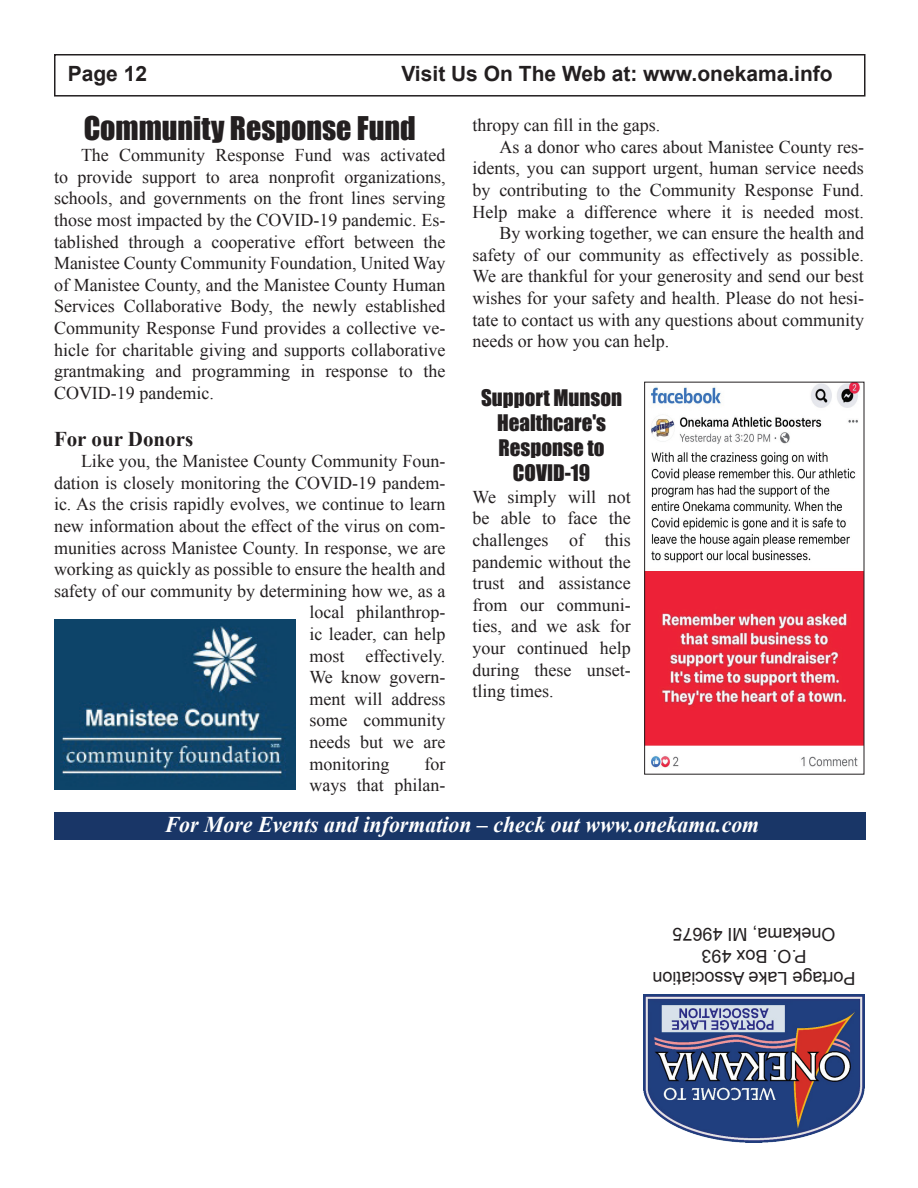
<style>
.page{position:relative;width:918px;height:1188px;background:#fff}
.page>*{position:absolute;margin:0;border:0;box-sizing:border-box;transform-origin:0 0}
.t1{font:30px "Impact";color:#231f20}
.t2{font:italic 700 22.5px "Times New Roman";color:#fff}
.t3{font:21px/25.2px "Impact";color:#231f20;text-align:center}
.t4{font:700 21px "Arial";color:#231f20}
.t5{font:700 21px "Times New Roman";color:#231f20}
.t6{font:18px/21.6px "Times New Roman";color:#231f20;text-align:justify}
.t7{font:18px/21.6px "Arial";color:#231f20;text-align:center}
</style>
<div class="page">
<div style="left:54px;top:54px;width:812px;height:43px;border:2px solid #231f20"></div>
<img style="left:643px;top:994px;width:222px;height:149px">
<div style="left:54px;top:812px;width:812px;height:28px;background:#193667"></div>
<img style="left:54px;top:619px;width:242px;height:171px">
<img style="left:646px;top:384px;width:216px;height:384px">
<div style="left:644px;top:382px;width:220px;height:393px;border:1px solid #231f20"></div>
<p class="t4" style="left:68px;top:58px;width:81px">Page 12</p>
<p class="t4" style="left:401px;top:58px;width:433px">Visit Us On The Web at: www.onekama.info</p>
<h1 class="t1" style="left:84px;top:104px;width:334px">Community Response Fund</h1>
<p class="t6" style="left:54px;top:144px;width:393px;text-indent:27px">The Community Response Fund was activated to provide support to area nonprofit organizations, schools, and governments on the front lines serving those most impacted by the COVID-19 pandemic. Es&shy;tablished through a cooperative effort between the Manistee County Community Foundation, United Way of Manistee County, and the Manistee County Human Services Collaborative Body, the newly established Community Response Fund provides a collective ve&shy;hicle for charitable giving and supports collaborative grantmaking and programming in response to the COVID-19 pandemic.</p>
<p class="t5" style="left:54px;top:423px;width:141px">For our Donors</p>
<p class="t6" style="left:81px;top:450px;width:366px">Like you, the Manistee County Community Foun-</p>
<p class="t6" style="left:54px;top:471px;width:393px">dation is closely monitoring the COVID-19 pandem-</p>
<p class="t6" style="left:54px;top:493px;width:393px">ic. As the crisis rapidly evolves, we continue to learn</p>
<p class="t6" style="left:54px;top:515px;width:393px">new information about the effect of the virus on com-</p>
<p class="t6" style="left:54px;top:536px;width:393px">munities across Manistee County. In response, we are</p>
<p class="t6" style="left:54px;top:558px;width:393px">working as quickly as possible to ensure the health and</p>
<p class="t6" style="left:54px;top:579px;width:393px">safety of our community by determining how we, as a</p>
<p class="t6" style="left:309px;top:601px;width:138px">local philanthrop-</p>
<p class="t6" style="left:309px;top:623px;width:138px">ic leader, can help</p>
<p class="t6" style="left:309px;top:644px;width:138px">most effectively.</p>
<p class="t6" style="left:309px;top:666px;width:138px">We know govern-</p>
<p class="t6" style="left:309px;top:687px;width:138px">ment will address</p>
<p class="t6" style="left:309px;top:709px;width:138px">some community</p>
<p class="t6" style="left:309px;top:731px;width:138px">needs but we are</p>
<p class="t6" style="left:309px;top:752px;width:82px">monitoring</p>
<p class="t6" style="left:309px;top:752px;width:138px;text-align:right">for<br>ways that philan-</p>
<p class="t6" style="left:472px;top:114px;width:189px">thropy can fill in the gaps.</p>
<p class="t6" style="left:500px;top:135px;width:366px">As a donor who cares about Manistee County res-</p>
<p class="t6" style="left:472px;top:157px;width:393px">idents, you can support urgent, human service needs</p>
<p class="t6" style="left:472px;top:179px;width:393px">by contributing to the Community Response Fund.</p>
<p class="t6" style="left:472px;top:200px;width:393px">Help make a difference where it is needed most.</p>
<p class="t6" style="left:499px;top:222px;width:366px">By working together, we can ensure the health and</p>
<p class="t6" style="left:472px;top:243px;width:393px">safety of our community as effectively as possible.</p>
<p class="t6" style="left:472px;top:265px;width:393px">We are thankful for your generosity and send our best</p>
<p class="t6" style="left:472px;top:287px;width:393px">wishes for your safety and health. Please do not hesi-</p>
<p class="t6" style="left:472px;top:308px;width:393px">tate to contact us with any questions about community</p>
<p class="t6" style="left:472px;top:330px;width:198px">needs or how you can help.</p>
<p class="t3" style="left:481px;top:384px;width:142px">Support Munson<br>Healthcare's<br>Response to<br>COVID-19</p>
<p class="t6" style="left:472px;top:485px;width:160px">We simply will not be able to face the challenges of this pandemic without the trust and assistance from our communi&shy;ties, and we ask for your continued help during these unset&shy;tling times.</p>
<p class="t2" style="left:165px;top:809px;width:596px">For More Events and information – check out www.onekama.com</p>
<p class="t7" style="left:856px;top:989px;width:205px;rotate:-180deg">Portage Lake Association<br>P.O. Box 493<br>Onekama, MI 49675</p>
</div>
